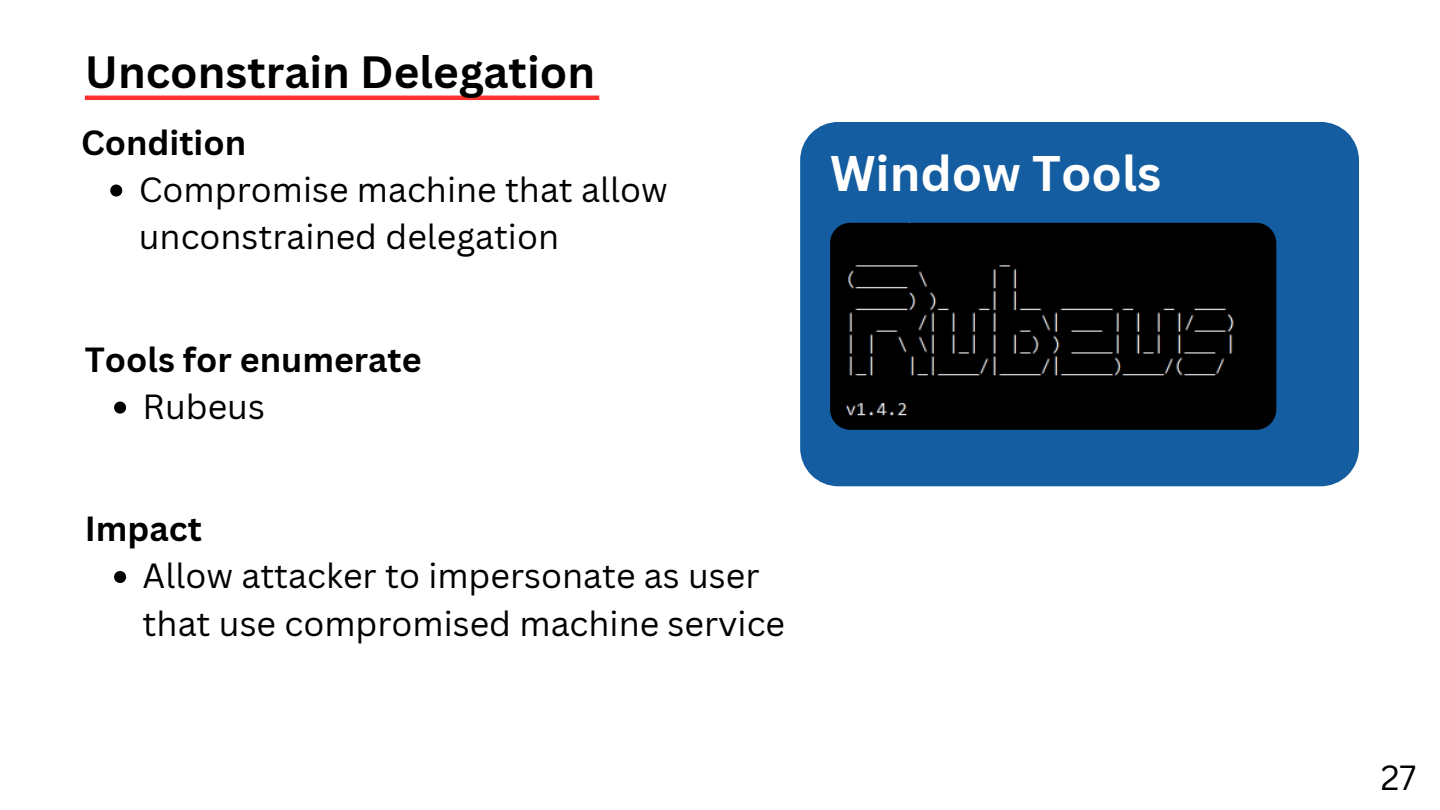
<style>
.page{position:relative;width:1440px;height:810px;background:#fff}
.page>*{position:absolute;margin:0;border:0;box-sizing:border-box;transform-origin:0 0}
.t1{font:700 48.7px "Canva Sans";color:#fff}
.t2{font:700 44px "Canva Sans";color:#000}
.t3{font:34px/47.2px "Canva Sans";color:#000}
.t4{font:700 34px "Canva Sans";color:#000}
</style>
<div class="page">
<svg style="left:114px;top:571px;width:12px;height:12px"></svg>
<svg style="left:114px;top:402px;width:12px;height:12px"></svg>
<svg style="left:110px;top:185px;width:12px;height:12px"></svg>
<div style="left:800px;top:122px;width:559px;height:364px;background:#145da0"></div>
<img style="left:830px;top:223px;width:446px;height:207px;border-radius:20px">
<hr style="left:85px;top:96px;width:514px;height:4px;background:#ff3131">
<h2 class="t2" style="left:85px;top:41px;width:512px">Unconstrain Delegation</h2>
<h2 class="t4" style="left:81px;top:118px;width:167px">Condition</h2>
<p class="t3" style="left:139px;top:165px;width:531px">Compromise machine that allow unconstrained delegation</p>
<h2 class="t4" style="left:85px;top:335px;width:338px">Tools for enumerate</h2>
<p class="t3" style="left:143px;top:382px;width:124px">Rubeus</p>
<h1 class="t4" style="left:85px;top:505px;width:119px">Impact</h1>
<p class="t3" style="left:143px;top:551px;width:644px">Allow attacker to impersonate as user that use compromised machine service</p>
<h1 class="t1" style="left:830px;top:139px;width:333px">Window Tools</h1>
<p class="t3" style="left:1381px;top:753px;width:37px">27</p>
</div>
